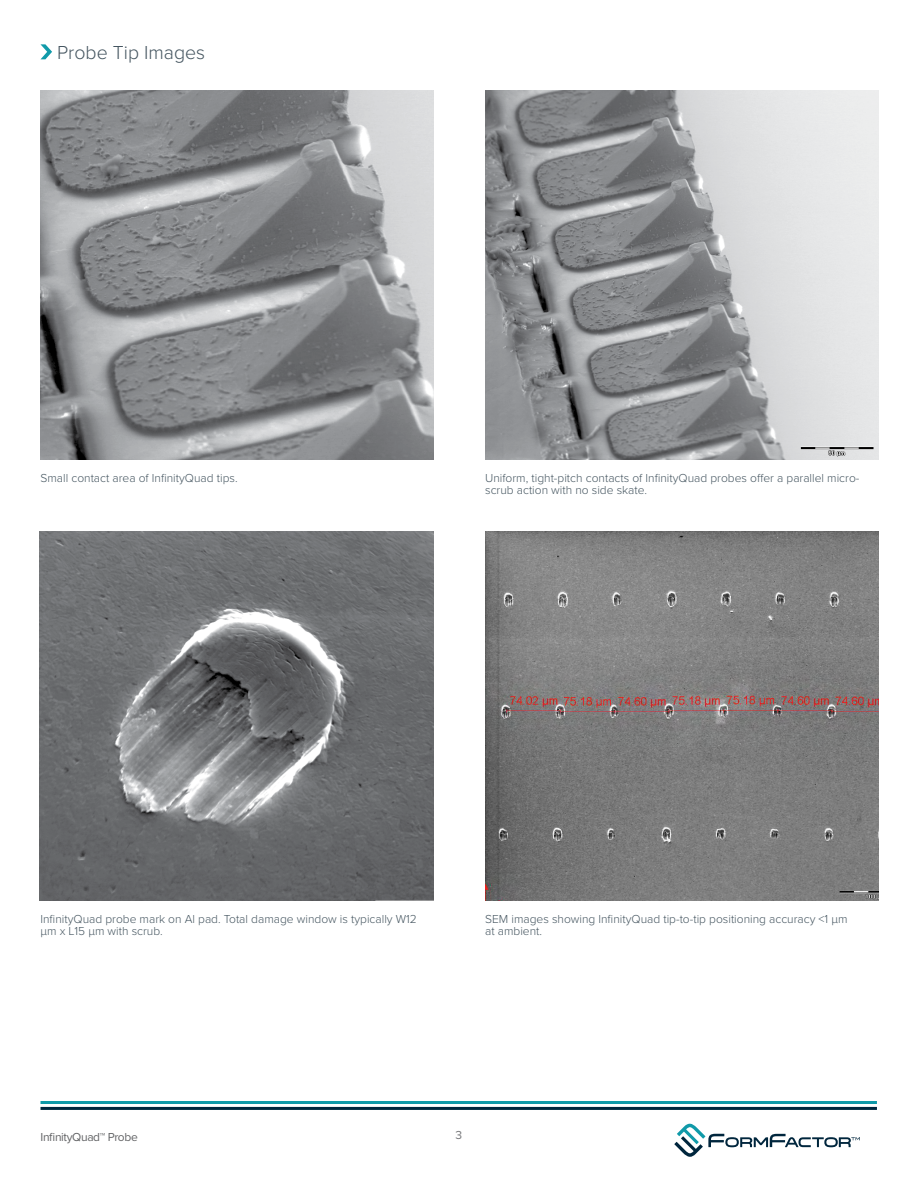
<style>
.page{position:relative;width:918px;height:1188px;background:#fff}
.page>*{position:absolute;margin:0;border:0;box-sizing:border-box;transform-origin:0 0}
.t1{font:300 19.5px "Proxima Nova";color:#455560}
.t2{font:300 12px/12px "Proxima Nova";color:#455560}
.t3{font:12px "Proxima Nova";letter-spacing:-.03em;color:#636466}
.t4{font:12px "Proxima Nova";color:#757679}
</style>
<div class="page">
<svg style="left:674px;top:1124px;width:186px;height:33px"></svg>
<hr style="left:40px;top:1101px;width:837px;height:3px;background:#109aa9">
<hr style="left:40px;top:1107px;width:837px;height:3px;background:#00263d">
<svg style="left:40px;top:44px;width:12px;height:15px"></svg>
<img style="left:40px;top:532px;width:393px;height:368px">
<img style="left:485px;top:532px;width:393px;height:368px">
<img style="left:485px;top:91px;width:393px;height:368px">
<img style="left:40px;top:91px;width:393px;height:368px">
<h1 class="t1" style="left:57px;top:40px;width:150px">Probe Tip Images</h1>
<p class="t2" style="left:40px;top:472px;width:199px">Small contact area of InfinityQuad tips.</p>
<p class="t2" style="left:485px;top:472px;width:376px">Uniform, tight-pitch contacts of InfinityQuad probes offer a parallel micro&shy;scrub action with no side skate.</p>
<p class="t2" style="left:40px;top:913px;width:378px">InfinityQuad probe mark on Al pad. Total damage window is typically W12 μm x L15 μm with scrub.</p>
<p class="t2" style="left:485px;top:913px;width:364px">SEM images showing InfinityQuad tip-to-tip positioning accuracy &lt;1 µm at ambient.</p>
<p class="t3" style="left:40px;top:1130px;width:99px">InfinityQuad™ Probe</p>
<p class="t4" style="left:456px;top:1128px;width:8px">3</p>
</div>
